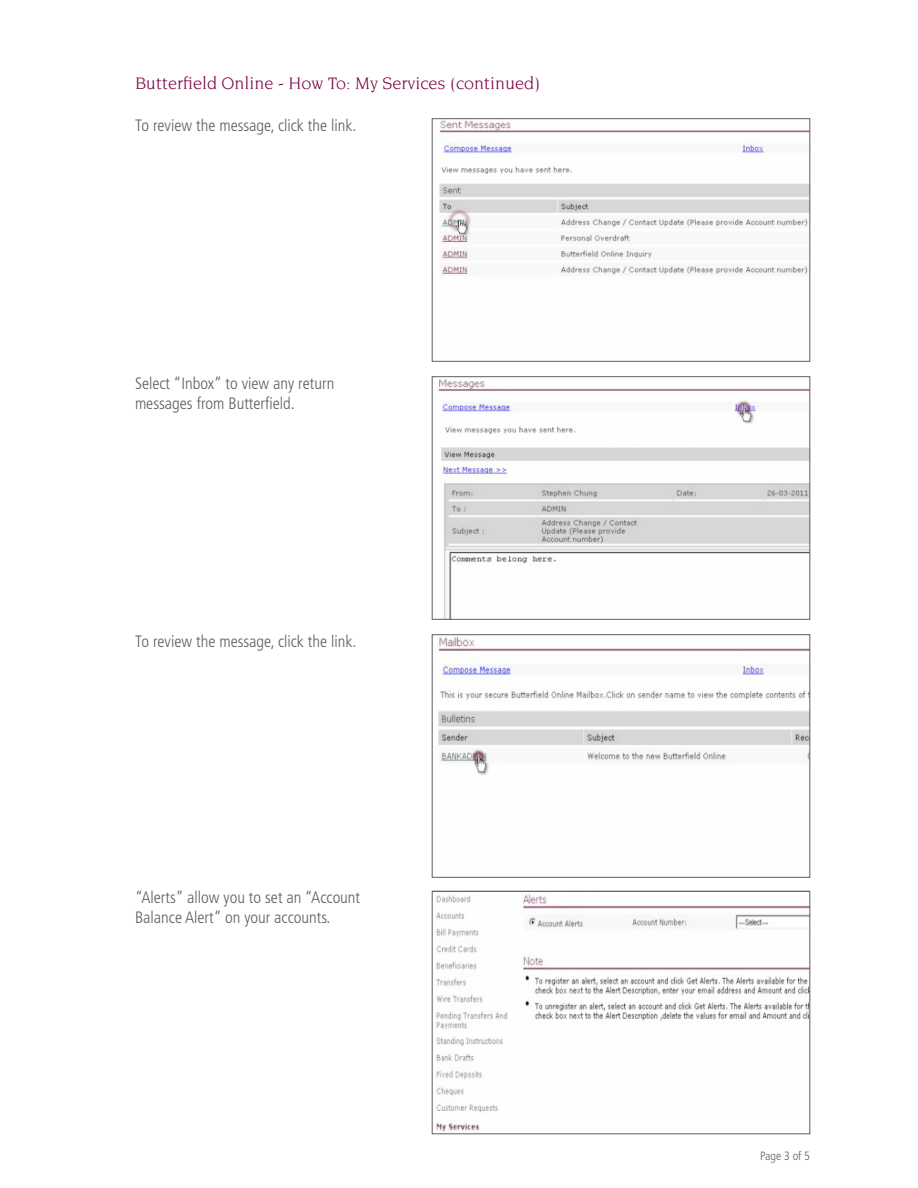
<style>
.page{position:relative;width:918px;height:1188px;background:#fff}
.page>*{position:absolute;margin:0;border:0;box-sizing:border-box;transform-origin:0 0}
.t1{font:18px "Novarese";color:#7c0040}
.t2{font:300 condensed 16.5px/19.8px "Frutiger";color:#5f5f62}
.t3{font:300 condensed 12px "Frutiger";color:#5f5f62}
</style>
<div class="page">
<img style="left:439px;top:120px;width:369px;height:155px">
<div style="left:432px;top:118px;width:378px;height:244px;border:1px solid #5f5f62"></div>
<img style="left:438px;top:379px;width:370px;height:239px">
<div style="left:432px;top:376px;width:378px;height:244px;border:1px solid #5f5f62"></div>
<img style="left:438px;top:636px;width:370px;height:139px">
<div style="left:432px;top:634px;width:378px;height:244px;border:1px solid #5f5f62"></div>
<img style="left:436px;top:894px;width:372px;height:238px">
<div style="left:432px;top:891px;width:378px;height:243px;border:1px solid #5f5f62"></div>
<p class="t1" style="left:135px;top:73px;width:407px">Butterfield Online - How To: My Services (continued)</p>
<p class="t2" style="left:135px;top:116px;width:223px">To review the message, click the link.</p>
<p class="t2" style="left:135px;top:374px;width:201px">Select “Inbox” to view any return messages from Butterfield.</p>
<p class="t2" style="left:135px;top:632px;width:223px">To review the message, click the link.</p>
<p class="t2" style="left:135px;top:888px;width:227px">“Alerts” allow you to set an “Account<br>Balance Alert” on your accounts.</p>
<p class="t3" style="left:760px;top:1149px;width:51px">Page 3 of 5</p>
</div>
